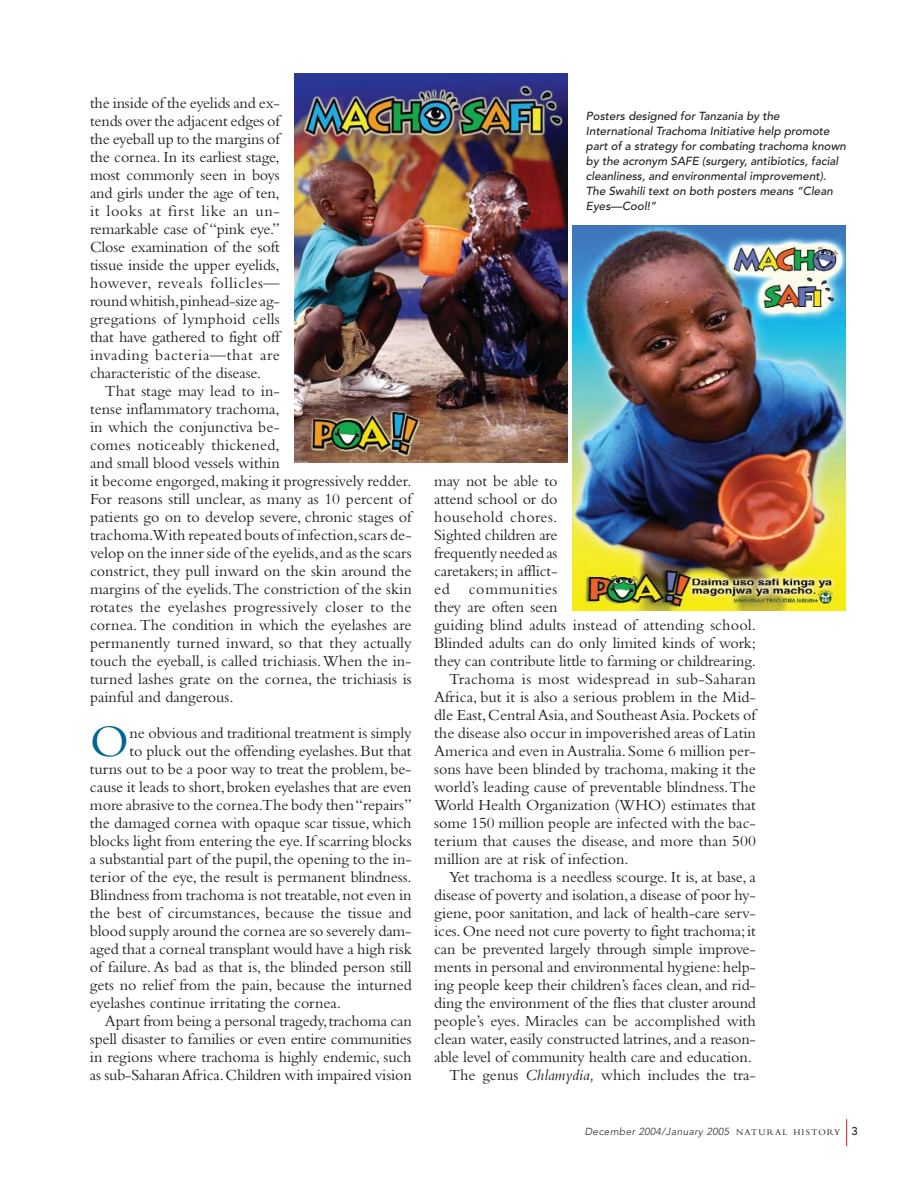
<style>
.page{position:relative;width:918px;height:1188px;background:#fff}
.page>*{position:absolute;margin:0;border:0;box-sizing:border-box;transform-origin:0 0}
.t1{font:47.1px "Bembo";color:#00678f}
.t2{font:16.2px/18px "Bembo";letter-spacing:-.005em;color:#231f20;text-align:justify}
.t3{font:16.2px "Bembo";letter-spacing:.015em;color:#231f20}
.t4{font:16.2px "Bembo";letter-spacing:.025em;color:#231f20}
.t5{font:16.2px "Bembo";letter-spacing:.04em;color:#231f20}
.t6{font:italic 500 11.7px/15px "Avenir";color:#231f20}
.t7{font:italic 300 10.2px "Avenir";letter-spacing:.04em;color:#231f20}
.s1{font-style:italic}
.s2{font-family:"Bembo";font-weight:400;font-style:normal;font-size:9px}
.s3{font-weight:500;font-style:normal;font-size:11.25px}
</style>
<div class="page">
<svg style="left:846px;top:1119px;width:1px;height:27px"></svg>
<img style="left:295px;top:74px;width:273px;height:389px">
<img style="left:573px;top:225px;width:272px;height:385px">
<p class="t2" style="left:90px;top:95px;width:191px">the inside of the eyelids and ex&shy;tends over the adjacent edges of the eyeball up to the margins of the cornea. In its earliest stage, most commonly seen in boys and girls under the age of ten, it looks at first like an un&shy;remarkable case of “pink eye.” Close examination of the soft tissue inside the upper eyelids, however, reveals follicles— round whitish,pinhead-size ag&shy;gregations of lymphoid cells that have gathered to fight off invading bacteria—that are characteristic of the disease.</p>
<p class="t2" style="left:90px;top:383px;width:323px;text-align:left;text-indent:15px">That stage may lead to in-<br>tense inflammatory trachoma,<br>in which the conjunctiva be-<br>comes noticeably thickened,<br>and small blood vessels within<br>it become engorged,making it progressively redder.<br>For reasons still unclear, as many as 10 percent of patients go on to develop severe, chronic stages of trachoma.With repeated bouts of infection,scars de&shy;velop on the inner side of the eyelids,and as the scars constrict, they pull inward on the skin around the margins of the eyelids.The constriction of the skin rotates the eyelashes progressively closer to the cornea. The condition in which the eyelashes are permanently turned inward, so that they actually touch the eyeball, is called trichiasis.When the in&shy;turned lashes grate on the cornea, the trichiasis is painful and dangerous.</p>
<h1 class="t1" style="left:90px;top:724px;width:40px">O</h1>
<p class="t2" style="left:130px;top:725px;width:284px">ne obvious and traditional treatment is simply</p>
<p class="t2" style="left:130px;top:743px;width:284px">to pluck out the offending eyelashes. But that</p>
<p class="t2" style="left:90px;top:761px;width:323px">turns out to be a poor way to treat the problem,be-</p>
<p class="t2" style="left:90px;top:779px;width:323px">cause it leads to short,broken eyelashes that are even</p>
<p class="t2" style="left:90px;top:797px;width:323px">more abrasive to the cornea.The body then “repairs”</p>
<p class="t2" style="left:90px;top:815px;width:323px">the damaged cornea with opaque scar tissue, which</p>
<p class="t2" style="left:90px;top:833px;width:323px">blocks light from entering the eye.If scarring blocks</p>
<p class="t2" style="left:90px;top:851px;width:323px">a substantial part of the pupil,the opening to the in-</p>
<p class="t2" style="left:90px;top:869px;width:323px">terior of the eye, the result is permanent blindness.</p>
<p class="t2" style="left:90px;top:887px;width:323px">Blindness from trachoma is not treatable,not even in</p>
<p class="t2" style="left:90px;top:905px;width:323px">the best of circumstances, because the tissue and</p>
<p class="t2" style="left:90px;top:923px;width:323px">blood supply around the cornea are so severely dam-</p>
<p class="t2" style="left:90px;top:941px;width:323px">aged that a corneal transplant would have a high risk</p>
<p class="t2" style="left:90px;top:959px;width:323px">of failure. As bad as that is, the blinded person still</p>
<p class="t2" style="left:90px;top:977px;width:323px">gets no relief from the pain, because the inturned</p>
<p class="t2" style="left:90px;top:995px;width:253px">eyelashes continue irritating the cornea.</p>
<p class="t2" style="left:105px;top:1013px;width:308px">Apart from being a personal tragedy,trachoma can</p>
<p class="t2" style="left:90px;top:1031px;width:323px">spell disaster to families or even entire communities</p>
<p class="t2" style="left:90px;top:1049px;width:323px">in regions where trachoma is highly endemic, such</p>
<p class="t2" style="left:90px;top:1067px;width:323px">as sub-Saharan Africa.Children with impaired vision</p>
<p class="t6" style="left:586px;top:109px;width:262px">Posters designed for Tanzania by the International Trachoma Initiative help promote part of a strategy for combating trachoma known by the acronym SAFE (surgery, antibiotics, facial cleanliness, and environmental improvement).<br>The Swahili text on both posters means “Clean Eyes—Cool!”</p>
<p class="t2" style="left:434px;top:473px;width:125px">may not be able to</p>
<p class="t2" style="left:434px;top:491px;width:125px">attend school or do</p>
<p class="t4" style="left:434px;top:511px;width:125px">household chores.</p>
<p class="t2" style="left:434px;top:527px;width:125px">Sighted children are</p>
<p class="t2" style="left:434px;top:545px;width:125px">frequently needed as</p>
<p class="t2" style="left:434px;top:563px;width:125px">caretakers; in afflict-</p>
<p class="t5" style="left:434px;top:583px;width:125px">ed communities</p>
<p class="t2" style="left:434px;top:599px;width:125px">they are often seen</p>
<p class="t2" style="left:434px;top:617px;width:323px">guiding blind adults instead of attending school.</p>
<p class="t2" style="left:434px;top:635px;width:323px">Blinded adults can do only limited kinds of work;</p>
<p class="t2" style="left:434px;top:653px;width:323px">they can contribute little to farming or childrearing.</p>
<p class="t3" style="left:449px;top:673px;width:308px">Trachoma is most widespread in sub-Saharan</p>
<p class="t2" style="left:434px;top:689px;width:323px">Africa, but it is also a serious problem in the Mid-</p>
<p class="t2" style="left:434px;top:707px;width:323px">dle East,Central Asia,and Southeast Asia.Pockets of</p>
<p class="t2" style="left:434px;top:725px;width:323px">the disease also occur in impoverished areas of Latin</p>
<p class="t2" style="left:434px;top:743px;width:323px">America and even in Australia.Some 6 million per-</p>
<p class="t2" style="left:434px;top:761px;width:323px">sons have been blinded by trachoma, making it the</p>
<p class="t2" style="left:434px;top:779px;width:323px">world’s leading cause of preventable blindness.The</p>
<p class="t2" style="left:434px;top:797px;width:323px">World Health Organization (WHO) estimates that</p>
<p class="t2" style="left:434px;top:815px;width:323px">some 150 million people are infected with the bac-</p>
<p class="t2" style="left:434px;top:833px;width:323px">terium that causes the disease, and more than 500</p>
<p class="t2" style="left:434px;top:851px;width:196px">million are at risk of infection.</p>
<p class="t2" style="left:449px;top:869px;width:308px">Yet trachoma is a needless scourge. It is, at base, a</p>
<p class="t2" style="left:434px;top:887px;width:323px">disease of poverty and isolation,a disease of poor hy-</p>
<p class="t2" style="left:434px;top:905px;width:323px">giene, poor sanitation, and lack of health-care serv-</p>
<p class="t2" style="left:434px;top:923px;width:323px">ices.One need not cure poverty to fight trachoma;it</p>
<p class="t2" style="left:434px;top:941px;width:323px">can be prevented largely through simple improve-</p>
<p class="t2" style="left:434px;top:959px;width:323px">ments in personal and environmental hygiene: help-</p>
<p class="t2" style="left:434px;top:977px;width:323px">ing people keep their children’s faces clean, and rid-</p>
<p class="t2" style="left:434px;top:995px;width:323px">ding the environment of the flies that cluster around</p>
<p class="t2" style="left:434px;top:1013px;width:323px">people’s eyes. Miracles can be accomplished with</p>
<p class="t2" style="left:434px;top:1031px;width:323px">clean water,easily constructed latrines,and a reason-</p>
<p class="t2" style="left:434px;top:1049px;width:319px">able level of community health care and education.</p>
<p class="t2" style="left:449px;top:1067px;width:308px">The genus <span class="s1">Chlamydia,</span> which includes the tra-</p>
<p class="t7" style="left:585px;top:1127px;width:275px">December 2004/January 2005 <span class="s2">NATURAL HISTORY</span> <span class="s3">3</span></p>
</div>
